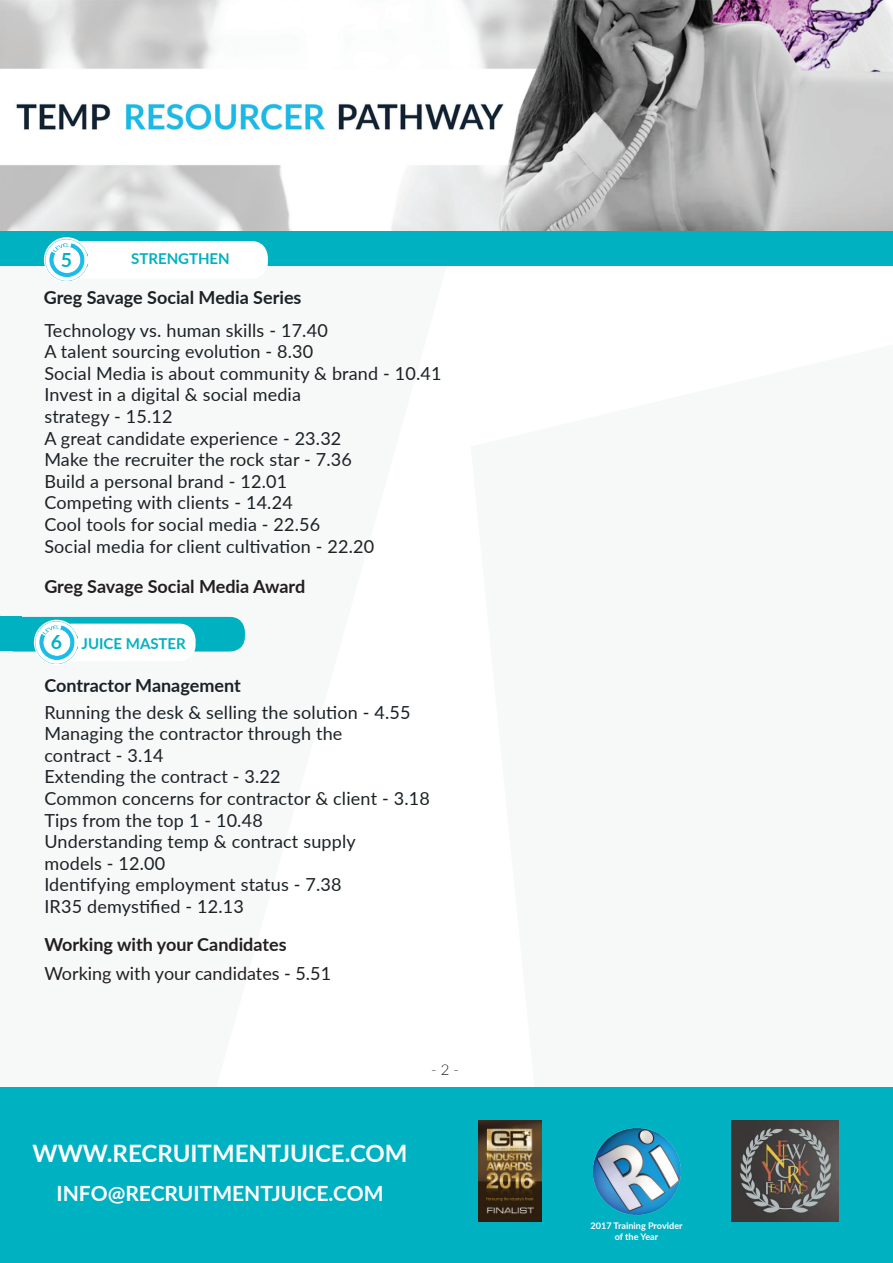
<style>
.page{position:relative;width:893px;height:1263px;background:#fff}
.page>*{position:absolute;margin:0;border:0;box-sizing:border-box;transform-origin:0 0}
.t1{font:700 24px "Lato";color:#fff}
.t2{font:700 21px "Lato";color:#fff}
.t3{font:700 19.5px "Lato";color:#00b1c2}
.t4{font:18px/21.6px "Lato";letter-spacing:.01em;color:#1b2225}
.t5{font:700 18px "Lato";color:#231f20}
.t6{font:700 18px "Lato";color:#1b2225}
.t7{font:18px "Lato";color:#231f20}
.t8{font:700 15px "Lato";color:#00b1c2}
.t9{font:300 15px "Lato";color:#1b2225}
.t10{font:700 9.15px/10.9px "Lato";color:#fff;text-align:center}
.s1{font-size:19.5px}
</style>
<div class="page">
<div style="left:0;top:231px;width:893px;height:35px;background:#00b1c2"></div>
<div style="left:0;top:1087px;width:893px;height:176px;background:#00b1c2"></div>
<div style="left:57px;top:241px;width:211px;height:38px;background:#fff;border-radius:16px"></div>
<img style="left:0;top:0;width:893px;height:230px">
<img style="left:478px;top:1120px;width:63px;height:102px">
<img style="left:732px;top:1120px;width:107px;height:102px">
<img style="left:592px;top:1128px;width:89px;height:88px">
<div style="left:0;top:617px;width:245px;height:34px;background:#00b1c2;border-radius:15px"></div>
<div style="left:55px;top:624px;width:141px;height:37px;background:#fff;border-radius:16px"></div>
<svg style="left:34px;top:620px;width:45px;height:45px"></svg>
<img style="left:36px;top:622px;width:41px;height:41px">
<div style="left:0;top:617px;width:21px;height:34px;background:#00b1c2"></div>
<svg style="left:0;top:230px;width:13px;height:1px"></svg>
<svg style="left:44px;top:237px;width:45px;height:46px"></svg>
<img style="left:46px;top:239px;width:41px;height:42px">
<p class="t3" style="left:61px;top:246px;width:13px">5</p>
<p class="t8" style="left:131px;top:247px;width:100px">STRENGTHEN</p>
<p class="t6" style="left:44px;top:284px;width:259px">Greg Savage Social Media Series</p>
<p class="t4" style="left:44px;top:318px;width:399px">Technology vs. human skills - 17.40<br>A talent sourcing evolution - 8.30<br>Social Media is about community &amp; brand - 10.41<br>Invest in a digital &amp; social media<br>strategy - 15.12<br>A great candidate experience - 23.32<br>Make the recruiter the rock star - 7.36<br>Build a personal brand - 12.01<br>Competing with clients - 14.24<br>Cool tools for social media - 22.56<br>Social media for client cultivation - 22.20</p>
<p class="t5" style="left:44px;top:573px;width:262px">Greg Savage Social Media Award</p>
<p class="t8" style="left:51px;top:632px;width:137px"><span class="s1">6</span> JUICE MASTER</p>
<p class="t6" style="left:44px;top:672px;width:198px">Contractor Management</p>
<p class="t4" style="left:44px;top:700px;width:387px">Running the desk &amp; selling the solution - 4.55<br>Managing the contractor through the<br>contract - 3.14<br>Extending the contract - 3.22<br>Common concerns for contractor &amp; client - 3.18<br>Tips from the top 1 - 10.48<br>Understanding temp &amp; contract supply<br>models - 12.00<br>Identifying employment status - 7.38<br>IR35 demystified - 12.13</p>
<p class="t5" style="left:44px;top:932px;width:244px">Working with your Candidates</p>
<p class="t7" style="left:44px;top:960px;width:288px">Working with your candidates - 5.51</p>
<p class="t9" style="left:431px;top:1059px;width:29px">- 2 -</p>
<h1 class="t1" style="left:32px;top:1136px;width:377px">WWW.RECRUITMENTJUICE.COM</h1>
<p class="t2" style="left:57px;top:1178px;width:328px">INFO@RECRUITMENTJUICE.COM</p>
<p class="t10" style="left:590px;top:1220px;width:94px">2017 Training Provider of the Year</p>
</div>
